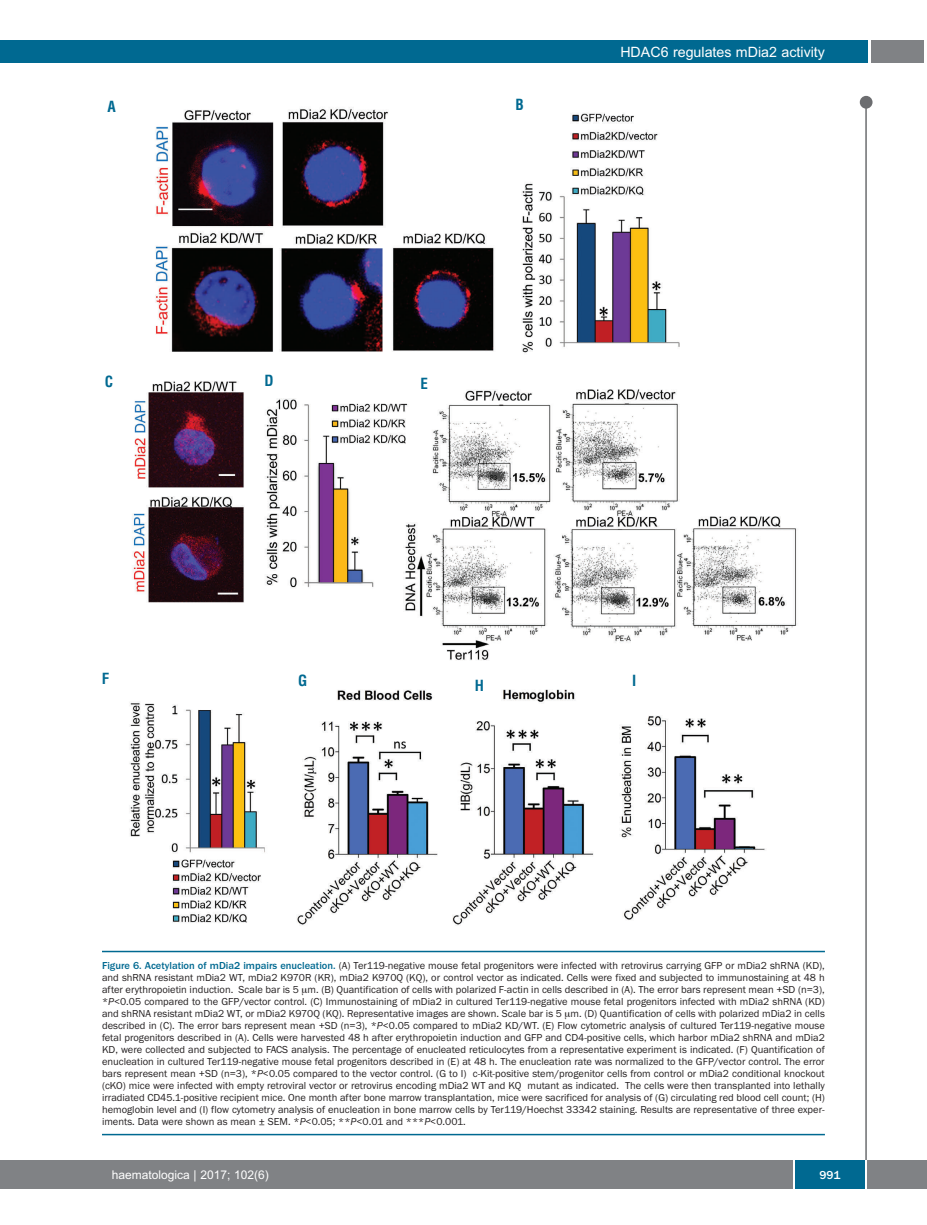
<style>
.page{position:relative;width:927px;height:1225px;background:#fff}
.page>*{position:absolute;margin:0;border:0;box-sizing:border-box;transform-origin:0 0}
.t1{font:700 condensed 15px "Helvetica";color:#006991}
.t2{font:14.25px "Arial";color:#fff}
.t3{font:12px "Arial";color:#fff}
.t4{font:500 12px "Franklin Gothic";color:#fff}
.t5{font:10.5px/12px "Franklin Gothic";color:#231f20;text-align:justify}
.s1{font-weight:500;color:#006991}
.s2{font-style:italic}
</style>
<div class="page">
<div style="left:860px;top:96px;width:12px;height:13px;background:#6c6d70;border-radius:50%"></div>
<hr style="left:865px;top:98px;width:2px;height:1062px;background:#6c6d70">
<div style="left:871px;top:40px;width:52px;height:22px;background:#808285"></div>
<div style="left:18px;top:40px;width:849px;height:22px;background:#006991"></div>
<div style="left:17px;top:1160px;width:910px;height:28px;background:#808285"></div>
<div style="left:795px;top:1160px;width:70px;height:28px;background:#006991"></div>
<hr style="left:793px;top:1160px;width:2px;height:28px;background:#fff">
<hr style="left:865px;top:1160px;width:2px;height:28px;background:#fff">
<div style="left:0;top:40px;width:19px;height:22px;background:#006991"></div>
<div style="left:0;top:1160px;width:18px;height:28px;background:#808285"></div>
<hr style="left:102px;top:950px;width:723px;height:2px;background:#006991">
<hr style="left:102px;top:1133px;width:723px;height:2px;background:#006991">
<img style="left:129px;top:107px;width:668px;height:819px">
<h1 class="t1" style="left:108px;top:98px;width:10px">A</h1>
<h1 class="t1" style="left:105px;top:373px;width:10px">C</h1>
<h1 class="t1" style="left:515px;top:96px;width:10px">B</h1>
<h2 class="t2" style="left:620px;top:44px;width:206px">HDAC6 regulates mDia2 activity</h2>
<h1 class="t1" style="left:264px;top:372px;width:11px">D</h1>
<h1 class="t1" style="left:420px;top:375px;width:9px">E</h1>
<h1 class="t1" style="left:102px;top:670px;width:9px">F</h1>
<h1 class="t1" style="left:298px;top:672px;width:11px">G</h1>
<h1 class="t1" style="left:475px;top:676px;width:11px">H</h1>
<h1 class="t1" style="left:632px;top:672px;width:6px">I</h1>
<p class="t5" style="left:102px;top:959px;width:724px"><span class="s1">Figure 6. Acetylation of mDia2 impairs enucleation.</span> (A) Ter119-negative mouse fetal progenitors were infected with retrovirus carrying GFP or mDia2 shRNA (KD), and shRNA resistant mDia2 WT, mDia2 K970R (KR), mDia2 K970Q (KQ), or control vector as indicated. Cells were fixed and subjected to immunostaining at 48 h after erythropoietin induction. Scale bar is 5 m. (B) Quantification of cells with polarized F-actin in cells described in (A). The error bars represent mean +SD (n=3), *<span class="s2">P</span>&lt;0.05 compared to the GFP/vector control. (C) Immunostaining of mDia2 in cultured Ter119-negative mouse fetal progenitors infected with mDia2 shRNA (KD) and shRNA resistant mDia2 WT, or mDia2 K970Q (KQ). Representative images are shown. Scale bar is 5 m. (D) Quantification of cells with polarized mDia2 in cells described in (C). The error bars represent mean +SD (n=3), *<span class="s2">P</span>&lt;0.05 compared to mDia2 KD/WT. (E) Flow cytometric analysis of cultured Ter119-negative mouse fetal progenitors described in (A). Cells were harvested 48 h after erythropoietin induction and GFP and CD4-positive cells, which harbor mDia2 shRNA and mDia2<br>KD, were collected and subjected to FACS analysis. The percentage of enucleated reticulocytes from a representative experiment is indicated. (F) Quantification of enucleation in cultured Ter119-negative mouse fetal progenitors described in (E) at 48 h. The enucleation rate was normalized to the GFP/vector control. The error bars represent mean +SD (n=3), *<span class="s2">P</span>&lt;0.05 compared to the vector control. (G to I) c-Kit-positive stem/progenitor cells from control or mDia2 conditional knockout (cKO) mice were infected with empty retroviral vector or retrovirus encoding mDia2 WT and KQ mutant as indicated. The cells were then transplanted into lethally irradiated CD45.1-positive recipient mice. One month after bone marrow transplantation, mice were sacrificed for analysis of (G) circulating red blood cell count; (H) hemoglobin level and (I) flow cytometry analysis of enucleation in bone marrow cells by Ter119/Hoechst 33342 staining. Results are representative of three exper&shy;iments. Data were shown as mean ± SEM. *<span class="s2">P</span>&lt;0.05; **<span class="s2">P</span>&lt;0.01 and ***<span class="s2">P</span>&lt;0.001.</p>
<p class="t3" style="left:112px;top:1167px;width:158px">haematologica | 2017; 102(6)</p>
<p class="t4" style="left:820px;top:1167px;width:22px">991</p>
</div>
